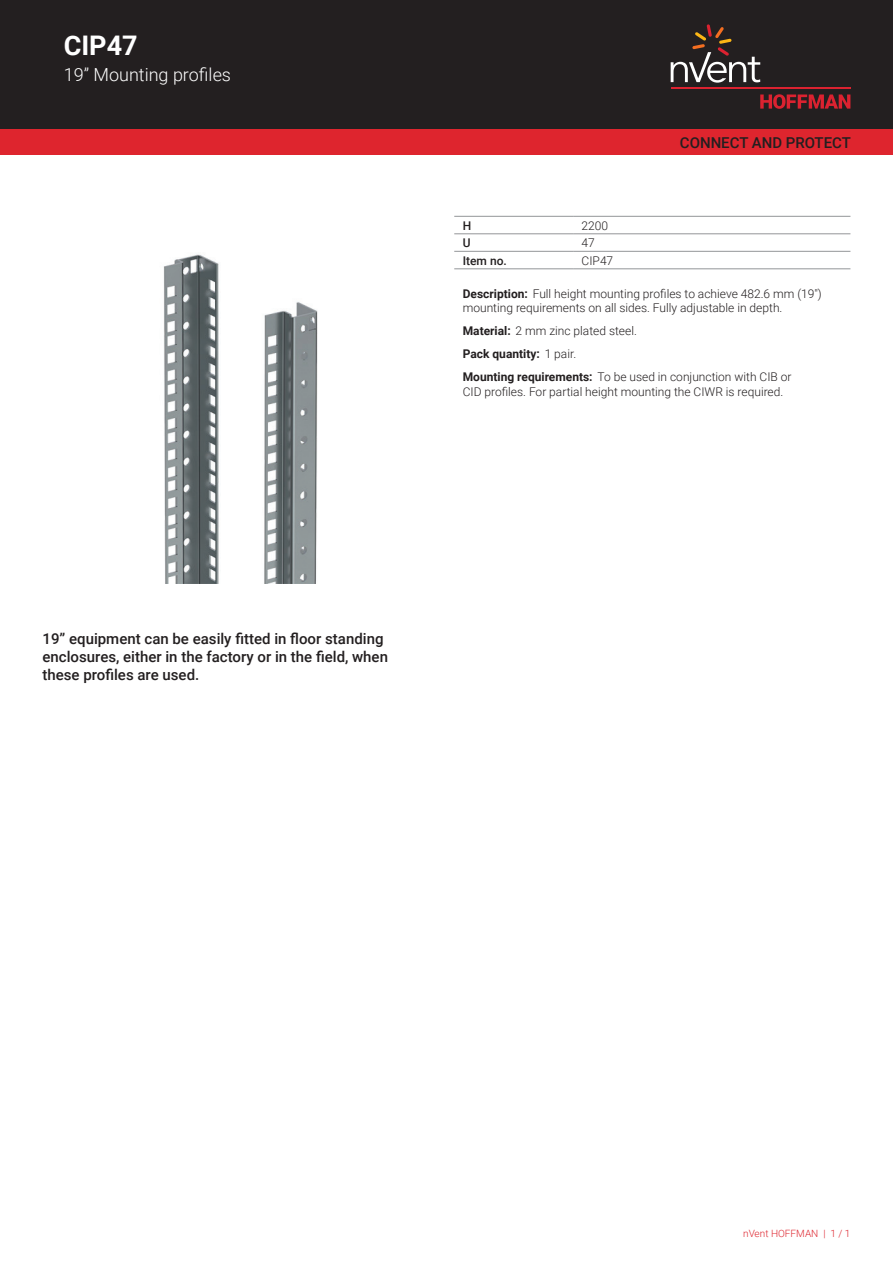
<style>
.page{position:relative;width:893px;height:1263px;background:#fff}
.page>*{position:absolute;margin:0;border:0;box-sizing:border-box;transform-origin:0 0}
.t1{font:700 27px "Roboto";color:#fff}
.t2{font:300 18px "Roboto";color:#fff}
.t3{font:500 15px/18px "Roboto";color:#231f20}
.t4{font:300 12px/23px "Roboto";color:#231f20}
.t5{font:500 12px "Roboto";color:#231f20}
.t6{font:300 10.05px "Roboto";color:#de252e}
.s1{font-weight:700}
</style>
<div class="page">
<div style="left:0;top:0;width:893px;height:129px;background:#231f20"></div>
<svg style="left:760px;top:94px;width:90px;height:15px"></svg>
<hr style="left:671px;top:88px;width:179px;height:1px;background:#db2230">
<svg style="left:671px;top:24px;width:89px;height:59px"></svg>
<div style="left:0;top:129px;width:893px;height:26px;background:#de252e"></div>
<hr style="left:454px;top:216px;width:119px;height:1px;background:#939598">
<hr style="left:454px;top:234px;width:119px;height:1px;background:#939598">
<hr style="left:573px;top:216px;width:277px;height:1px;background:#939598">
<hr style="left:573px;top:234px;width:277px;height:1px;background:#939598">
<hr style="left:454px;top:251px;width:119px;height:1px;background:#939598">
<hr style="left:454px;top:269px;width:119px;height:1px;background:#939598">
<hr style="left:573px;top:251px;width:277px;height:1px;background:#939598">
<hr style="left:573px;top:269px;width:277px;height:1px;background:#939598">
<img style="left:163px;top:254px;width:155px;height:330px">
<img style="left:163px;top:314px;width:149px;height:158px">
<h1 class="t1" style="left:64px;top:27px;width:75px">CIP47</h1>
<h2 class="t2" style="left:64px;top:62px;width:169px">19” Mounting profiles</h2>
<p class="t3" style="left:680px;top:133px;width:173px">CONNECT AND PROTECT</p>
<p class="t5" style="left:463px;top:217px;width:10px">H</p>
<p class="t4" style="left:582px;top:213px;width:28px">2200</p>
<p class="t5" style="left:463px;top:234px;width:9px">U</p>
<p class="t4" style="left:582px;top:231px;width:15px">47</p>
<p class="t5" style="left:463px;top:252px;width:46px">Item no.</p>
<p class="t4" style="left:582px;top:248px;width:33px">CIP47</p>
<p class="t4" style="left:463px;top:286px;width:361px;line-height:14.4px"><span class="s1">Description:</span> Full height mounting profiles to achieve 482.6 mm (19") mounting requirements on all sides. Fully adjustable in depth.</p>
<p class="t4" style="left:463px;top:319px;width:330px"><span class="s1">Material:</span> 2 mm zinc plated steel.<br><span class="s1">Pack quantity:</span> 1 pair.<br><span class="s1">Mounting requirements:</span> To be used in conjunction with CIB or</p>
<p class="t4" style="left:463px;top:379px;width:322px">CID profiles. For partial height mounting the CIWR is required.</p>
<p class="t3" style="left:43px;top:629px;width:347px">19” equipment can be easily fitted in floor standing enclosures, either in the factory or in the field, when these profiles are used.</p>
<p class="t6" style="left:743px;top:1226px;width:109px">nVent HOFFMAN | 1 / 1</p>
</div>
